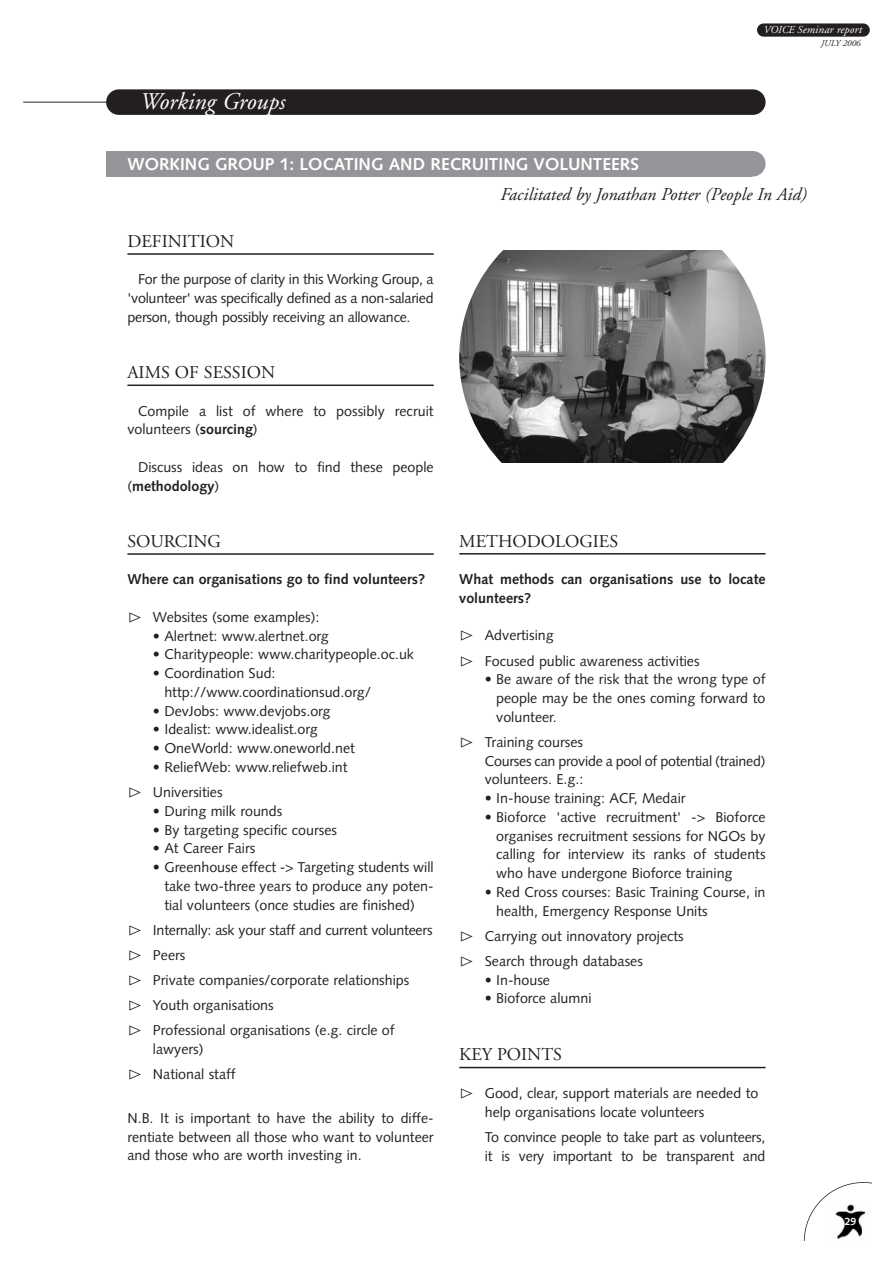
<style>
.page{position:relative;width:893px;height:1263px;background:#fff}
.page>*{position:absolute;margin:0;border:0;box-sizing:border-box;transform-origin:0 0}
.t1{font:italic 24px "Adobe Garamond";color:#fff}
.t2{font:18px "Adobe Garamond";color:#231f20}
.t3{font:italic 18px "Adobe Garamond";color:#231f20}
.t4{font:700 17.25px "Syntax";color:#fff}
.t5{font:14.25px/18.8px "Syntax";color:#231f20}
.t6{font:700 14.25px/18.8px "Syntax";color:#231f20}
.t7{font:italic 11.4px "Adobe Garamond";letter-spacing:.01em;color:#fff}
.t8{font:700 10.5px "Syntax";color:#fff}
.t9{font:italic 9px "Adobe Garamond";color:#231f20}
.s1{font-size:10.65px}
.s2{font-weight:700}
.s3{font-family:"Zeal";font-size:15px}
</style>
<div class="page">
<div style="left:106px;top:89px;width:659px;height:26px;background:#231f20;border-radius:13px"></div>
<hr style="left:23px;top:102px;width:85px;height:1px;background:#231f20">
<svg style="left:803px;top:1182px;width:68px;height:59px"></svg>
<img style="left:829px;top:1199px;width:42px;height:42px">
<div style="left:106px;top:151px;width:645px;height:26px;background:#939598"></div>
<div style="left:740px;top:151px;width:25px;height:26px;background:#939598;border-radius:50%"></div>
<hr style="left:127px;top:253px;width:306px;height:2px;background:#231f20">
<hr style="left:127px;top:385px;width:306px;height:1px;background:#231f20">
<hr style="left:127px;top:553px;width:306px;height:2px;background:#231f20">
<img style="left:459px;top:251px;width:306px;height:212px">
<hr style="left:459px;top:553px;width:306px;height:2px;background:#231f20">
<hr style="left:459px;top:1067px;width:306px;height:1px;background:#231f20">
<div style="left:757px;top:23px;width:112px;height:14px;background:#231f20;border-radius:7px"></div>
<h1 class="t1" style="left:140px;top:92px;width:147px">Working Groups</h1>
<p class="t4" style="left:127px;top:157px;width:513px">WORKING GROUP 1: LOCATING AND RECRUITING VOLUNTEERS</p>
<p class="t7" style="left:763px;top:25px;width:100px"><span class="s1">VOICE S</span>eminar report</p>
<p class="t9" style="left:821px;top:40px;width:41px">JULY 2006</p>
<p class="t2" style="left:127px;top:234px;width:108px">DEFINITION</p>
<p class="t5" style="left:127px;top:271px;width:308px;text-align:justify;text-indent:11px">For the purpose of clarity in this Working Group, a 'volunteer' was specifically defined as a non-salaried person, though possibly receiving an allowance.</p>
<p class="t2" style="left:127px;top:365px;width:149px">AIMS OF SESSION</p>
<p class="t5" style="left:127px;top:403px;width:308px;text-indent:11px">Compile a list of where to possibly recruit volunteers (<span class="s2">sourcing</span>)</p>
<p class="t5" style="left:127px;top:459px;width:308px;text-indent:11px">Discuss ideas on how to find these people (<span class="s2">methodology</span>)</p>
<p class="t2" style="left:127px;top:534px;width:95px">SOURCING</p>
<p class="t6" style="left:127px;top:571px;width:299px">Where can organisations go to find volunteers?</p>
<p class="t5" style="left:127px;top:609px;width:194px"><span class="s3">S</span> Websites (some examples):</p>
<p class="t5" style="left:153px;top:628px;width:177px">• Alertnet: www.alertnet.org</p>
<p class="t5" style="left:153px;top:646px;width:262px">• Charitypeople: www.charitypeople.oc.uk</p>
<p class="t5" style="left:164px;top:665px;width:208px;text-indent:-11px">• Coordination Sud: http://www.coordinationsud.org/</p>
<p class="t5" style="left:153px;top:703px;width:179px">• DevJobs: www.devjobs.org</p>
<p class="t5" style="left:153px;top:721px;width:166px">• Idealist: www.idealist.org</p>
<p class="t5" style="left:153px;top:740px;width:203px">• OneWorld: www.oneworld.net</p>
<p class="t5" style="left:127px;top:756px;width:222px;line-height:25.2px;text-indent:26px">• ReliefWeb: www.reliefweb.int<br><span class="s3">S</span> Universities</p>
<p class="t5" style="left:153px;top:803px;width:131px">• During milk rounds</p>
<p class="t5" style="left:153px;top:822px;width:186px">• By targeting specific courses</p>
<p class="t5" style="left:153px;top:840px;width:104px">• At Career Fairs</p>
<p class="t5" style="left:164px;top:859px;width:271px;text-align:justify;text-indent:-11px">• Greenhouse effect -&gt; Targeting students will take two-three years to produce any poten&shy;tial volunteers (once studies are finished)</p>
<p class="t5" style="left:127px;top:919px;width:306px;line-height:25.2px"><span class="s3">S</span> Internally: ask your staff and current volunteers <span class="s3">S</span> Peers<br><span class="s3">S</span> Private companies/corporate relationships<br><span class="s3">S</span> Youth organisations<br><span class="s3">S</span> Professional organisations (e.g. circle of</p>
<p class="t5" style="left:127px;top:1038px;width:109px;line-height:25.2px;text-align:center">lawyers)<br><span class="s3">S</span> National staff</p>
<p class="t5" style="left:127px;top:1110px;width:308px;text-align:justify">N.B. It is important to have the ability to diffe&shy;rentiate between all those who want to volunteer and those who are worth investing in.</p>
<p class="t3" style="left:500px;top:187px;width:308px">Facilitated by Jonathan Potter (People In Aid)</p>
<p class="t2" style="left:459px;top:534px;width:160px">METHODOLOGIES</p>
<p class="t6" style="left:459px;top:571px;width:308px">What methods can organisations use to locate volunteers?</p>
<p class="t5" style="left:459px;top:624px;width:242px;line-height:25.2px"><span class="s3">S</span> Advertising<br><span class="s3">S</span> Focused public awareness activities</p>
<p class="t5" style="left:496px;top:671px;width:271px;text-align:justify;text-indent:-11px">• Be aware of the risk that the wrong type of people may be the ones coming forward to volunteer.</p>
<p class="t5" style="left:485px;top:734px;width:282px;text-indent:-26px"><span class="s3">S</span> Training courses<br>Courses can provide a pool of potential (trained) volunteers. E.g.:</p>
<p class="t5" style="left:485px;top:790px;width:202px">• In-house training: ACF, Medair</p>
<p class="t5" style="left:496px;top:809px;width:271px;text-align:justify;text-indent:-11px">• Bioforce 'active recruitment' -&gt; Bioforce organises recruitment sessions for NGOs by calling for interview its ranks of students who have undergone Bioforce training</p>
<p class="t5" style="left:496px;top:884px;width:271px;text-indent:-11px">• Red Cross courses: Basic Training Course, in health, Emergency Response Units</p>
<p class="t5" style="left:459px;top:925px;width:226px;line-height:25.2px"><span class="s3">S</span> Carrying out innovatory projects<br><span class="s3">S</span> Search through databases</p>
<p class="t5" style="left:485px;top:972px;width:67px">• In-house</p>
<p class="t5" style="left:485px;top:991px;width:108px">• Bioforce alumni</p>
<p class="t2" style="left:459px;top:1047px;width:104px">KEY POINTS</p>
<p class="t5" style="left:485px;top:1085px;width:275px;text-indent:-26px"><span class="s3">S</span> Good, clear, support materials are needed to help organisations locate volunteers</p>
<p class="t5" style="left:485px;top:1129px;width:282px">To convince people to take part as volunteers, it is very important to be transparent and</p>
<p class="t8" style="left:844px;top:1217px;width:13px">29</p>
</div>
